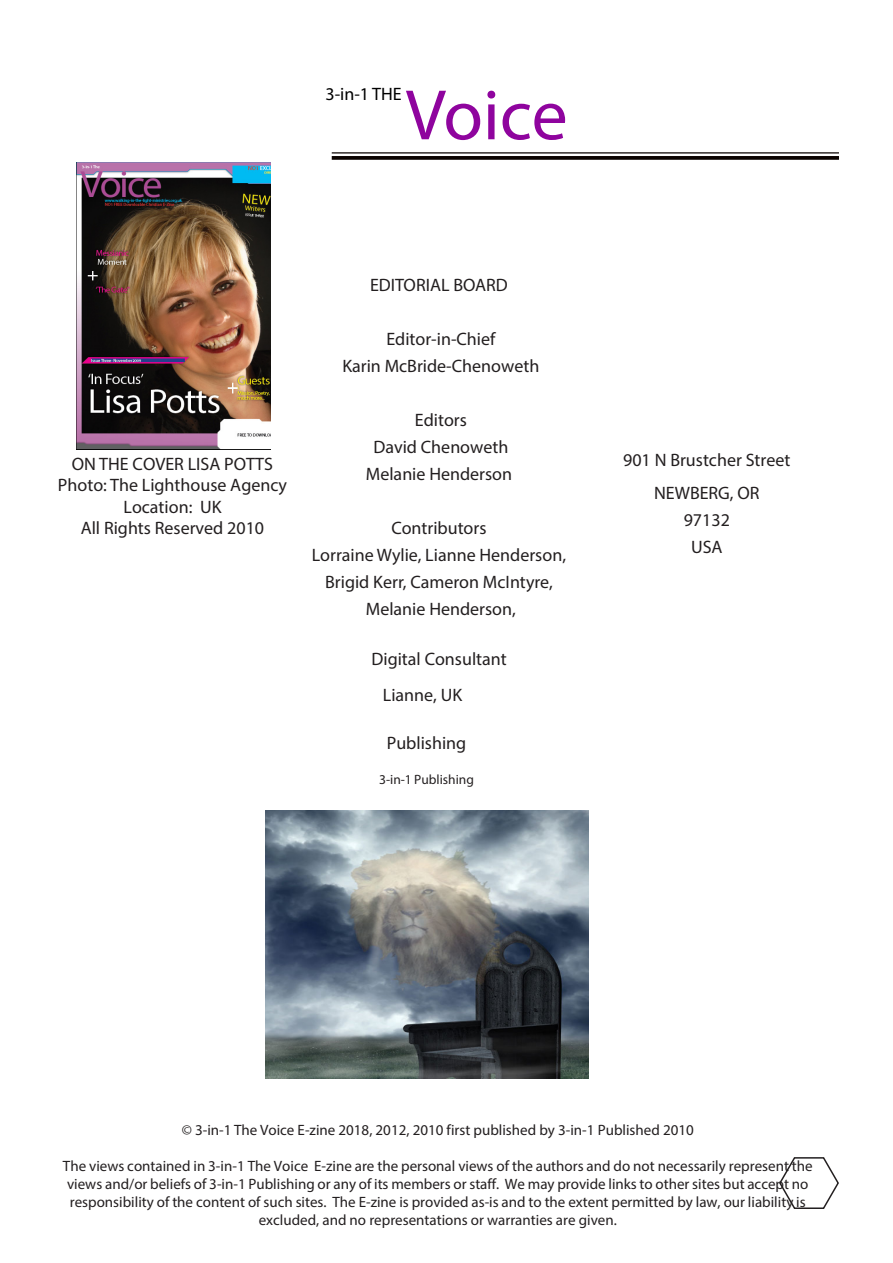
<style>
.page{position:relative;width:893px;height:1263px;background:#fff}
.page>*{position:absolute;margin:0;border:0;box-sizing:border-box;transform-origin:0 0}
.t1{font:72px "Myriad Pro";letter-spacing:-.005em;color:#8f049e}
.t2{font:18px/27px "Myriad Pro";color:#231f20;text-align:center}
.t3{font:18px "Myriad Pro";color:#000}
.t4{font:15px/18px "Myriad Pro";color:#231f20;text-align:center}
.t5{font:13.5px "Myriad Pro";color:#231f20}
</style>
<div class="page">
<hr style="left:332px;top:152px;width:507px;height:2px;background:#0b0300">
<svg style="left:332px;top:156px;width:507px;height:4px;background:#19120f"></svg>
<svg style="left:779px;top:1157px;width:60px;height:52px"></svg>
<img style="left:76px;top:163px;width:195px;height:287px">
<img style="left:265px;top:810px;width:323px;height:268px">
<p class="t3" style="left:325px;top:83px;width:78px">3-in-1 THE</p>
<p class="t1" style="left:406px;top:71px;width:164px">Voice</p>
<p class="t2" style="left:370px;top:271px;width:139px">EDITORIAL BOARD</p>
<p class="t2" style="left:58px;top:453px;width:230px;line-height:21.3px">ON THE COVER LISA POTTS<br>Photo: The Lighthouse Agency<br>Location: UK<br>All Rights Reserved 2010</p>
<p class="t2" style="left:342px;top:326px;width:198px;line-height:26.2px">Editor-in-Chief<br>Karin McBride-Chenoweth</p>
<p class="t2" style="left:366px;top:406px;width:148px">Editors<br>David Chenoweth<br>Melanie Henderson</p>
<p class="t2" style="left:312px;top:514px;width:256px">Contributors<br>Lorraine Wylie, Lianne Henderson,<br>Brigid Kerr, Cameron McIntyre,<br>Melanie Henderson,</p>
<p class="t2" style="left:383px;top:640px;width:125px;line-height:36px;text-align:left;text-indent:-11px">Digital Consultant<br>Lianne, UK</p>
<p class="t2" style="left:387px;top:729px;width:81px">Publishing</p>
<p class="t5" style="left:379px;top:772px;width:96px">3-in-1 Publishing</p>
<p class="t2" style="left:623px;top:444px;width:169px;line-height:32.4px">901 N Brustcher Street<br>NEWBERG, OR</p>
<p class="t2" style="left:684px;top:506px;width:48px">97132<br>USA</p>
<p class="t4" style="left:182px;top:1121px;width:513px">© 3-in-1 The Voice E-zine 2018, 2012, 2010 first published by 3-in-1 Published 2010</p>
<p class="t4" style="left:63px;top:1157px;width:751px">The views contained in 3-in-1 The Voice E-zine are the personal views of the authors and do not necessarily represent the views and/or beliefs of 3-in-1 Publishing or any of its members or staff. We may provide links to other sites but accept no responsibility of the content of such sites. The E-zine is provided as-is and to the extent permitted by law, our liability is excluded, and no representations or warranties are given.</p>
</div>
